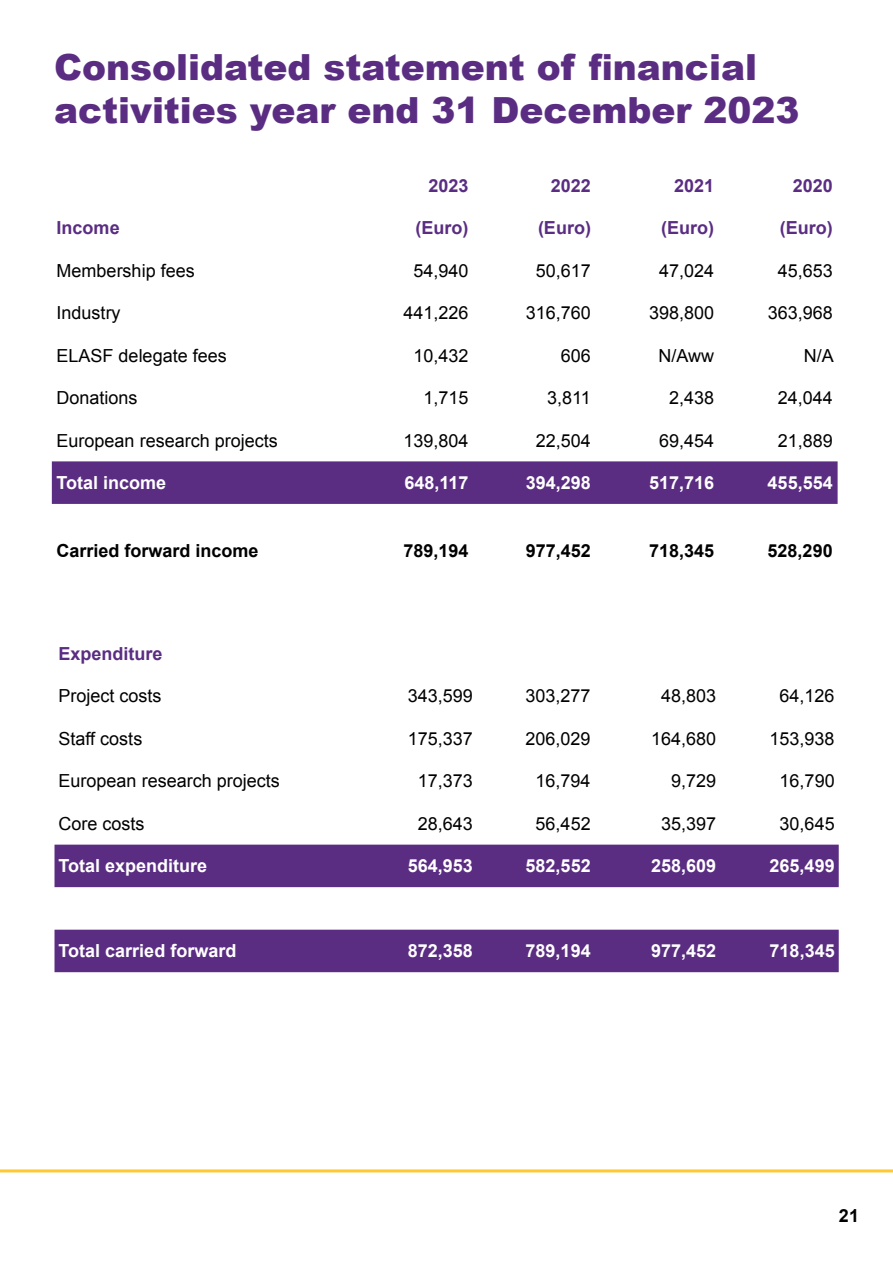
<style>
.page{position:relative;width:893px;height:1263px;background:#fff}
.page>*{position:absolute;margin:0;border:0;box-sizing:border-box;transform-origin:0 0}
.t1{font:900 36px/43.2px "Arial";color:#5a2d82}
.t2{font:18px "Arial";color:#000}
.t3{font:700 18px "Arial";color:#fff}
.t4{font:700 18px "Arial";color:#5a2d82}
.t5{font:700 18px "Arial";color:#000}
</style>
<div class="page">
<div style="left:52px;top:461px;width:786px;height:43px;background:#5a2d82"></div>
<svg style="left:55px;top:845px;width:784px;height:127px;fill:#5a2d82"></svg>
<hr style="left:0;top:1169px;width:893px;height:3px;background:#ffc831">
<h1 class="t1" style="left:54px;top:44px;width:747px">Consolidated statement of financial activities year end 31 December 2023</h1>
<p class="t4" style="left:428px;top:174px;width:42px">2023</p>
<p class="t4" style="left:551px;top:174px;width:42px">2022</p>
<p class="t4" style="left:674px;top:174px;width:42px">2021</p>
<p class="t4" style="left:793px;top:174px;width:42px">2020</p>
<p class="t4" style="left:57px;top:216px;width:65px">Income</p>
<p class="t4" style="left:415px;top:216px;width:54px">(Euro)</p>
<p class="t4" style="left:538px;top:216px;width:54px">(Euro)</p>
<p class="t4" style="left:661px;top:216px;width:54px">(Euro)</p>
<p class="t4" style="left:780px;top:216px;width:54px">(Euro)</p>
<p class="t2" style="left:57px;top:258px;width:140px">Membership fees</p>
<p class="t2" style="left:413px;top:258px;width:57px">54,940</p>
<p class="t2" style="left:536px;top:258px;width:57px">50,617</p>
<p class="t2" style="left:659px;top:258px;width:57px">47,024</p>
<p class="t2" style="left:778px;top:258px;width:57px">45,653</p>
<p class="t2" style="left:57px;top:301px;width:66px">Industry</p>
<p class="t2" style="left:403px;top:301px;width:67px">441,226</p>
<p class="t2" style="left:526px;top:301px;width:67px">316,760</p>
<p class="t2" style="left:649px;top:301px;width:67px">398,800</p>
<p class="t2" style="left:768px;top:301px;width:67px">363,968</p>
<p class="t2" style="left:57px;top:343px;width:172px">ELASF delegate fees</p>
<p class="t2" style="left:413px;top:343px;width:57px">10,432</p>
<p class="t2" style="left:561px;top:343px;width:32px">606</p>
<p class="t2" style="left:659px;top:343px;width:57px">N/Aww</p>
<p class="t2" style="left:804px;top:343px;width:32px">N/A</p>
<p class="t2" style="left:57px;top:386px;width:83px">Donations</p>
<p class="t2" style="left:423px;top:386px;width:47px">1,715</p>
<p class="t2" style="left:547px;top:386px;width:45px">3,811</p>
<p class="t2" style="left:669px;top:386px;width:47px">2,438</p>
<p class="t2" style="left:778px;top:386px;width:57px">24,044</p>
<p class="t2" style="left:57px;top:428px;width:223px">European research projects</p>
<p class="t2" style="left:403px;top:428px;width:67px">139,804</p>
<p class="t2" style="left:536px;top:428px;width:57px">22,504</p>
<p class="t2" style="left:659px;top:428px;width:57px">69,454</p>
<p class="t2" style="left:778px;top:428px;width:57px">21,889</p>
<p class="t3" style="left:57px;top:471px;width:111px">Total income</p>
<p class="t3" style="left:404px;top:471px;width:66px">648,117</p>
<p class="t3" style="left:526px;top:471px;width:67px">394,298</p>
<p class="t3" style="left:649px;top:471px;width:67px">517,716</p>
<p class="t3" style="left:768px;top:471px;width:67px">455,554</p>
<p class="t5" style="left:57px;top:539px;width:204px">Carried forward income</p>
<p class="t5" style="left:403px;top:539px;width:67px">789,194</p>
<p class="t5" style="left:526px;top:539px;width:67px">977,452</p>
<p class="t5" style="left:649px;top:539px;width:67px">718,345</p>
<p class="t5" style="left:768px;top:539px;width:67px">528,290</p>
<p class="t4" style="left:59px;top:642px;width:106px">Expenditure</p>
<p class="t2" style="left:59px;top:684px;width:105px">Project costs</p>
<p class="t2" style="left:408px;top:684px;width:67px">343,599</p>
<p class="t2" style="left:526px;top:684px;width:67px">303,277</p>
<p class="t2" style="left:661px;top:684px;width:57px">48,803</p>
<p class="t2" style="left:780px;top:684px;width:57px">64,126</p>
<p class="t2" style="left:59px;top:727px;width:85px">Staff costs</p>
<p class="t2" style="left:408px;top:727px;width:67px">175,337</p>
<p class="t2" style="left:526px;top:727px;width:67px">206,029</p>
<p class="t2" style="left:651px;top:727px;width:67px">164,680</p>
<p class="t2" style="left:770px;top:727px;width:67px">153,938</p>
<p class="t2" style="left:59px;top:769px;width:223px">European research projects</p>
<p class="t2" style="left:418px;top:769px;width:57px">17,373</p>
<p class="t2" style="left:536px;top:769px;width:57px">16,794</p>
<p class="t2" style="left:671px;top:769px;width:47px">9,729</p>
<p class="t2" style="left:780px;top:769px;width:57px">16,790</p>
<p class="t2" style="left:59px;top:812px;width:88px">Core costs</p>
<p class="t2" style="left:418px;top:812px;width:57px">28,643</p>
<p class="t2" style="left:536px;top:812px;width:57px">56,452</p>
<p class="t2" style="left:661px;top:812px;width:57px">35,397</p>
<p class="t2" style="left:780px;top:812px;width:57px">30,645</p>
<p class="t3" style="left:59px;top:854px;width:150px">Total expenditure</p>
<p class="t3" style="left:408px;top:854px;width:67px">564,953</p>
<p class="t3" style="left:526px;top:854px;width:67px">582,552</p>
<p class="t3" style="left:651px;top:854px;width:67px">258,609</p>
<p class="t3" style="left:770px;top:854px;width:67px">265,499</p>
<p class="t3" style="left:59px;top:939px;width:179px">Total carried forward</p>
<p class="t3" style="left:408px;top:939px;width:67px">872,358</p>
<p class="t3" style="left:526px;top:939px;width:67px">789,194</p>
<p class="t3" style="left:651px;top:939px;width:67px">977,452</p>
<p class="t3" style="left:770px;top:939px;width:67px">718,345</p>
<p class="t5" style="left:839px;top:1204px;width:22px">21</p>
</div>
